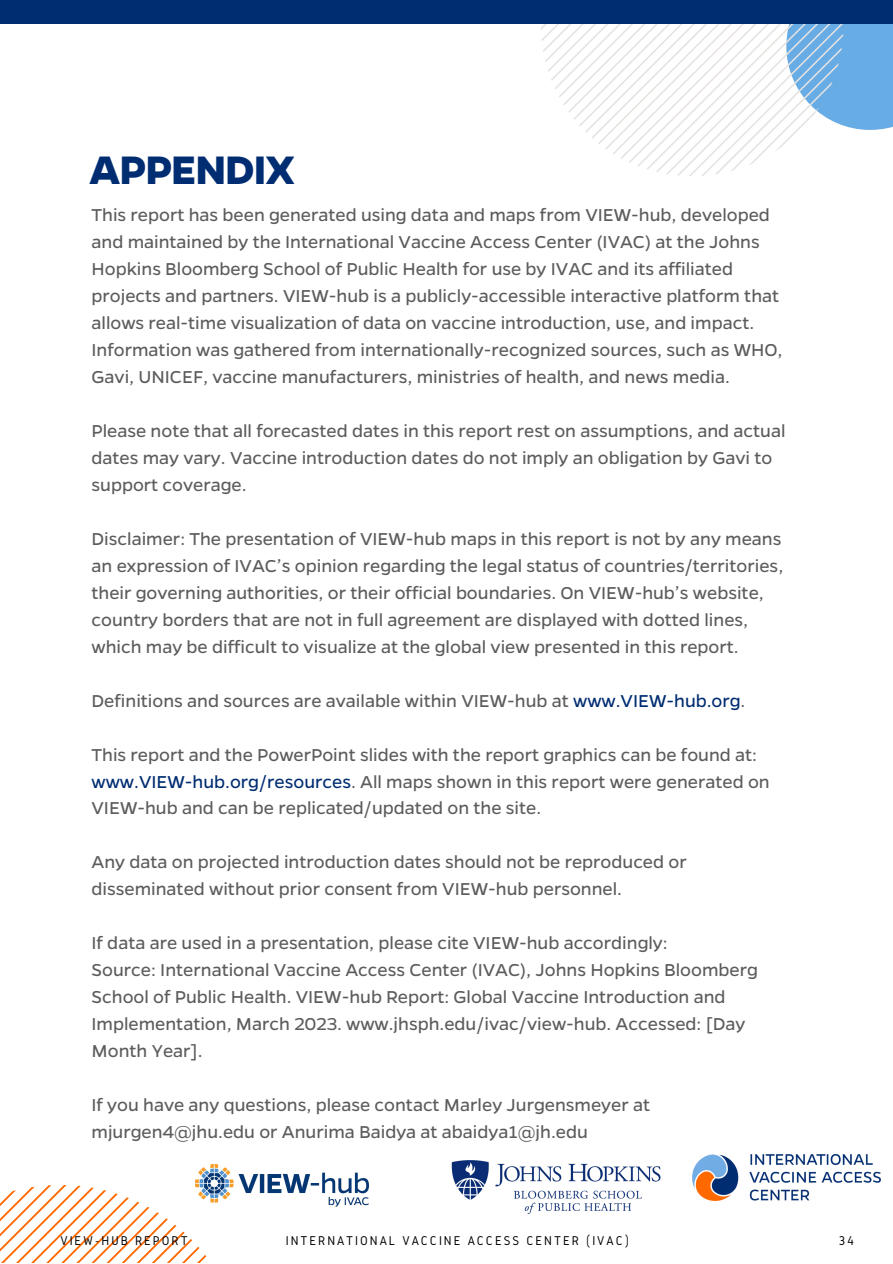
<style>
.page{position:relative;width:893px;height:1264px;background:#fff}
.page>*{position:absolute;margin:0;border:0;box-sizing:border-box;transform-origin:0 0}
.t1{font:700 45px "Gentona";letter-spacing:-.02em;color:#002d72}
.t2{font:19.5px/27px "Gentona";color:#5d5c5c}
.t3{font:13.2px "Gidole";letter-spacing:.15em;color:#000}
.s1{color:#002d72}
</style>
<div class="page">
<img style="left:692px;top:1154px;width:188px;height:46px">
<img style="left:451px;top:1160px;width:210px;height:54px">
<svg style="left:541px;top:24px;width:351px;height:152px"></svg>
<div style="left:0;top:0;width:892px;height:24px;background:#002d72"></div>
<svg style="left:0;top:1185px;width:206px;height:77px"></svg>
<img style="left:195px;top:1164px;width:173px;height:42px">
<h1 class="t1" style="left:89px;top:140px;width:207px">APPENDIX</h1>
<p class="t2" style="left:91px;top:200px;width:692px">This report has been generated using data and maps from VIEW-hub, developed and maintained by the International Vaccine Access Center (IVAC) at the Johns Hopkins Bloomberg School of Public Health for use by IVAC and its affiliated projects and partners. VIEW-hub is a publicly-accessible interactive platform that allows real-time visualization of data on vaccine introduction, use, and impact.<br>Information was gathered from internationally-recognized sources, such as WHO, Gavi, UNICEF, vaccine manufacturers, ministries of health, and news media.</p>
<p class="t2" style="left:91px;top:416px;width:695px">Please note that all forecasted dates in this report rest on assumptions, and actual dates may vary. Vaccine introduction dates do not imply an obligation by Gavi to support coverage.</p>
<p class="t2" style="left:91px;top:524px;width:693px">Disclaimer: The presentation of VIEW-hub maps in this report is not by any means an expression of IVAC’s opinion regarding the legal status of countries/territories, their governing authorities, or their official boundaries. On VIEW-hub’s website, country borders that are not in full agreement are displayed with dotted lines, which may be difficult to visualize at the global view presented in this report.</p>
<p class="t2" style="left:91px;top:685px;width:655px">Definitions and sources are available within VIEW-hub at <span class="s1">www.VIEW-hub.org</span>.</p>
<p class="t2" style="left:91px;top:739px;width:679px">This report and the PowerPoint slides with the report graphics can be found at: <span class="s1">www.VIEW-hub.org/resources</span>. All maps shown in this report were generated on<br>VIEW-hub and can be replicated/updated on the site.</p>
<p class="t2" style="left:91px;top:847px;width:596px">Any data on projected introduction dates should not be reproduced or disseminated without prior consent from VIEW-hub personnel.</p>
<p class="t2" style="left:91px;top:928px;width:667px">If data are used in a presentation, please cite VIEW-hub accordingly:<br>Source: International Vaccine Access Center (IVAC), Johns Hopkins Bloomberg School of Public Health. VIEW-hub Report: Global Vaccine Introduction and Implementation, March 2023. www.jhsph.edu/ivac/view-hub. Accessed: [Day Month Year].</p>
<p class="t2" style="left:91px;top:1090px;width:560px">If you have any questions, please contact Marley Jurgensmeyer at mjurgen4@jhu.edu or Anurima Baidya at abaidya1@jh.edu</p>
<p class="t3" style="left:60px;top:1233px;width:129px">VIEW-HUB REPORT</p>
<p class="t3" style="left:286px;top:1233px;width:344px">INTERNATIONAL VACCINE ACCESS CENTER (IVAC)</p>
<p class="t3" style="left:838px;top:1233px;width:17px">34</p>
</div>
